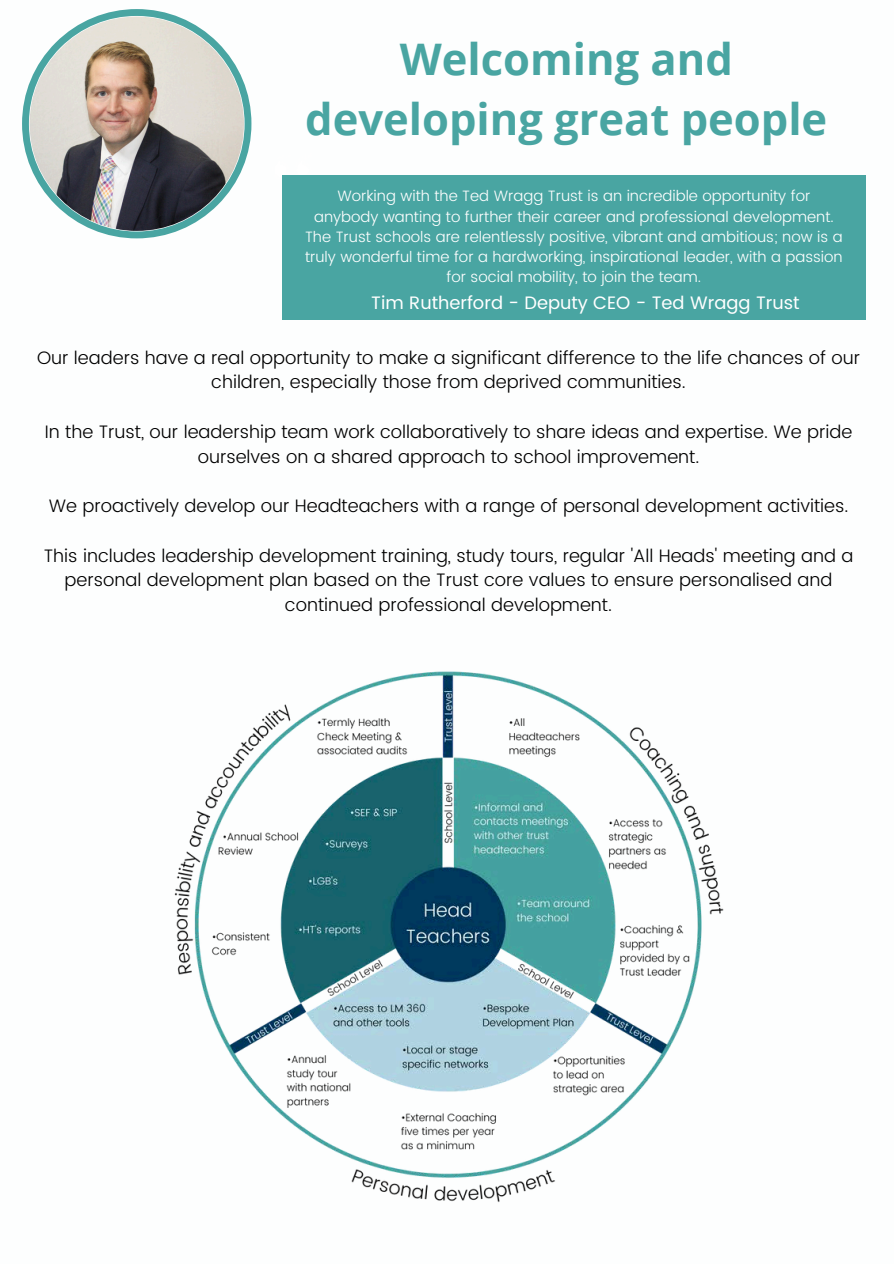
<style>
.page{position:relative;width:894px;height:1264px;background:#fff}
.page>*{position:absolute;margin:0;border:0;box-sizing:border-box;transform-origin:0 0}
.t1{font:700 43.5px/60.8px "Open Sans";color:#49a5a2;text-align:center}
.t2{font:300 18px/24.8px "Poppins";color:#000;text-align:center}
.t3{font:18px "Poppins";color:#fff}
.t4{font:300 15px/20.2px "Poppins";color:#fff;text-align:center}
</style>
<div class="page">
<div style="left:282px;top:175px;width:583px;height:144px;background:#49a5a2"></div>
<img style="left:174px;top:671px;width:550px;height:532px">
<svg style="left:22px;top:9px;width:229px;height:229px"></svg>
<img style="left:30px;top:17px;width:214px;height:214px;border-radius:50%">
<p class="t1" style="left:305px;top:27px;width:523px">Welcoming and developing great people</p>
<h1 class="t4" style="left:305px;top:186px;width:539px">Working with the Ted Wragg Trust is an incredible opportunity for anybody wanting to further their career and professional development.<br>The Trust schools are relentlessly positive, vibrant and ambitious; now is a truly wonderful time for a hardworking, inspirational leader, with a passion for social mobility, to join the team.</h1>
<p class="t3" style="left:371px;top:292px;width:429px">Tim Rutherford - Deputy CEO - Ted Wragg Trust</p>
<h2 class="t2" style="left:37px;top:345px;width:824px">Our leaders have a real opportunity to make a significant difference to the life chances of our children, especially those from deprived communities.</h2>
<h2 class="t2" style="left:45px;top:419px;width:808px">In the Trust, our leadership team work collaboratively to share ideas and expertise. We pride ourselves on a shared approach to school improvement.</h2>
<h2 class="t2" style="left:49px;top:493px;width:801px">We proactively develop our Headteachers with a range of personal development activities.</h2>
<h2 class="t2" style="left:44px;top:543px;width:811px">This includes leadership development training, study tours, regular 'All Heads' meeting and a personal development plan based on the Trust core values to ensure personalised and continued professional development.</h2>
</div>
